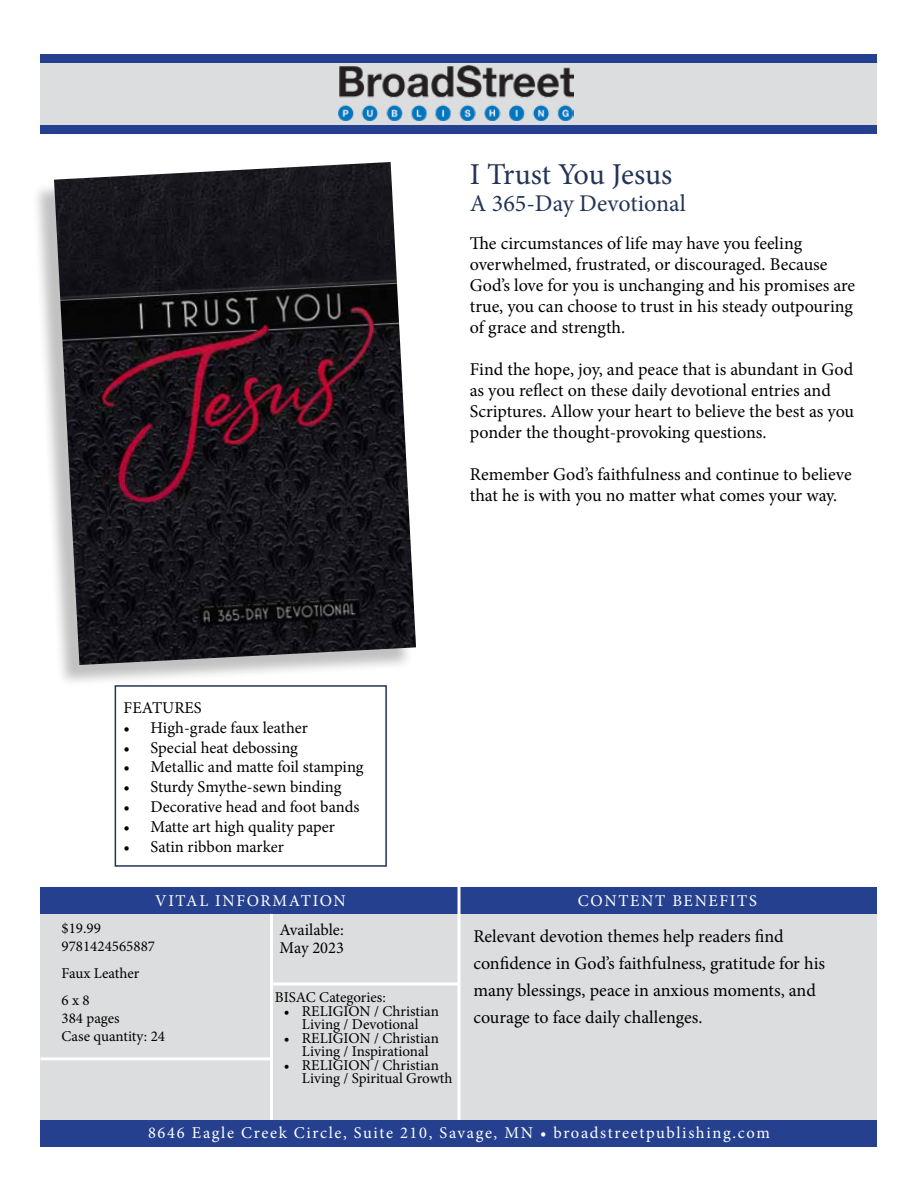
<style>
.page{position:relative;width:918px;height:1188px;background:#fff}
.page>*{position:absolute;margin:0;border:0;box-sizing:border-box;transform-origin:0 0}
.t1{font:30.3px "Minion Pro";letter-spacing:-.005em;color:#223457}
.t2{font:24px "Minion Pro";color:#223457}
.t3{font:18px/21px "Minion Pro";color:#000}
.t4{font:16.5px/18px "Minion Pro";color:#000}
.t5{font:16.5px "Minion Pro";letter-spacing:.1em;color:#fff}
.t6{font:15px/13.5px "Minion Pro";color:#000}
</style>
<div class="page">
<div style="left:40px;top:887px;width:838px;height:251px;background:#dcddde"></div>
<div style="left:40px;top:887px;width:420px;height:27px;background:#25408f"></div>
<div style="left:460px;top:887px;width:418px;height:27px;background:#25408f"></div>
<hr style="left:270px;top:914px;width:3px;height:212px;background:#fff">
<hr style="left:458px;top:886px;width:2px;height:252px;background:#fff">
<hr style="left:272px;top:982px;width:187px;height:3px;background:#fff">
<hr style="left:40px;top:1057px;width:232px;height:3px;background:#fff">
<div style="left:40px;top:1120px;width:838px;height:28px;background:#25408f"></div>
<div style="left:40px;top:54px;width:838px;height:74px;background:#dcddde"></div>
<div style="left:40px;top:125px;width:838px;height:9px;background:#25408f"></div>
<div style="left:40px;top:54px;width:838px;height:9px;background:#25408f"></div>
<img style="left:339px;top:66px;width:234px;height:55px">
<div style="left:32px;top:165px;width:381px;height:523px;background:#000;opacity:.25"></div>
<img style="left:54px;top:162px;width:362px;height:503px">
<div style="left:115px;top:685px;width:272px;height:182px;border:2px solid #223457"></div>
<h1 class="t1" style="left:470px;top:154px;width:204px">I Trust You Jesus</h1>
<h2 class="t2" style="left:470px;top:187px;width:218px">A 365-Day Devotional</h2>
<p class="t3" style="left:470px;top:233px;width:387px">The circumstances of life may have you feeling overwhelmed, frustrated, or discouraged. Because God’s love for you is unchanging and his promises are true, you can choose to trust in his steady outpouring of grace and strength.</p>
<p class="t3" style="left:470px;top:359px;width:386px">Find the hope, joy, and peace that is abundant in God as you reflect on these daily devotional entries and Scriptures. Allow your heart to believe the best as you ponder the thought-provoking questions.</p>
<p class="t3" style="left:470px;top:464px;width:383px">Remember God’s faithfulness and continue to believe that he is with you no matter what comes your way.</p>
<p class="t4" style="left:124px;top:699px;width:80px">FEATURES</p>
<p class="t4" style="left:124px;top:719px;width:186px">• High-grade faux leather</p>
<p class="t4" style="left:124px;top:738px;width:176px">• Special heat debossing</p>
<p class="t4" style="left:124px;top:758px;width:242px">• Metallic and matte foil stamping</p>
<p class="t4" style="left:124px;top:778px;width:219px">• Sturdy Smythe-sewn binding</p>
<p class="t4" style="left:124px;top:798px;width:237px">• Decorative head and foot bands</p>
<p class="t4" style="left:124px;top:818px;width:213px">• Matte art high quality paper</p>
<p class="t4" style="left:124px;top:837px;width:162px">• Satin ribbon marker</p>
<p class="t5" style="left:155px;top:889px;width:192px">VITAL INFORMATION</p>
<p class="t6" style="left:62px;top:919px;width:95px;line-height:18px">$19.99<br>9781424565887</p>
<p class="t6" style="left:62px;top:960px;width:79px;line-height:27px">Faux Leather<br>6 x 8</p>
<p class="t6" style="left:62px;top:1009px;width:105px;line-height:18px">384 pages<br>Case quantity: 24</p>
<p class="t4" style="left:280px;top:921px;width:66px">Available:<br>May 2023</p>
<p class="t6" style="left:275px;top:991px;width:112px">BISAC Categories:</p>
<p class="t6" style="left:284px;top:1004px;width:156px;text-align:center">• RELIGION / Christian<br>Living / Devotional</p>
<p class="t6" style="left:284px;top:1031px;width:156px;text-align:center">• RELIGION / Christian<br>Living / Inspirational</p>
<p class="t6" style="left:302px;top:1058px;width:152px;text-indent:-18px">• RELIGION / Christian<br>Living / Spiritual Growth</p>
<p class="t5" style="left:578px;top:890px;width:181px">CONTENT BENEFITS</p>
<p class="t3" style="left:473px;top:923px;width:353px;line-height:27px">Relevant devotion themes help readers find confidence in God’s faithfulness, gratitude for his many blessings, peace in anxious moments, and courage to face daily challenges.</p>
<p class="t5" style="left:148px;top:1122px;width:623px">8646 Eagle Creek Circle, Suite 210, Savage, MN • broadstreetpublishing.com</p>
</div>
